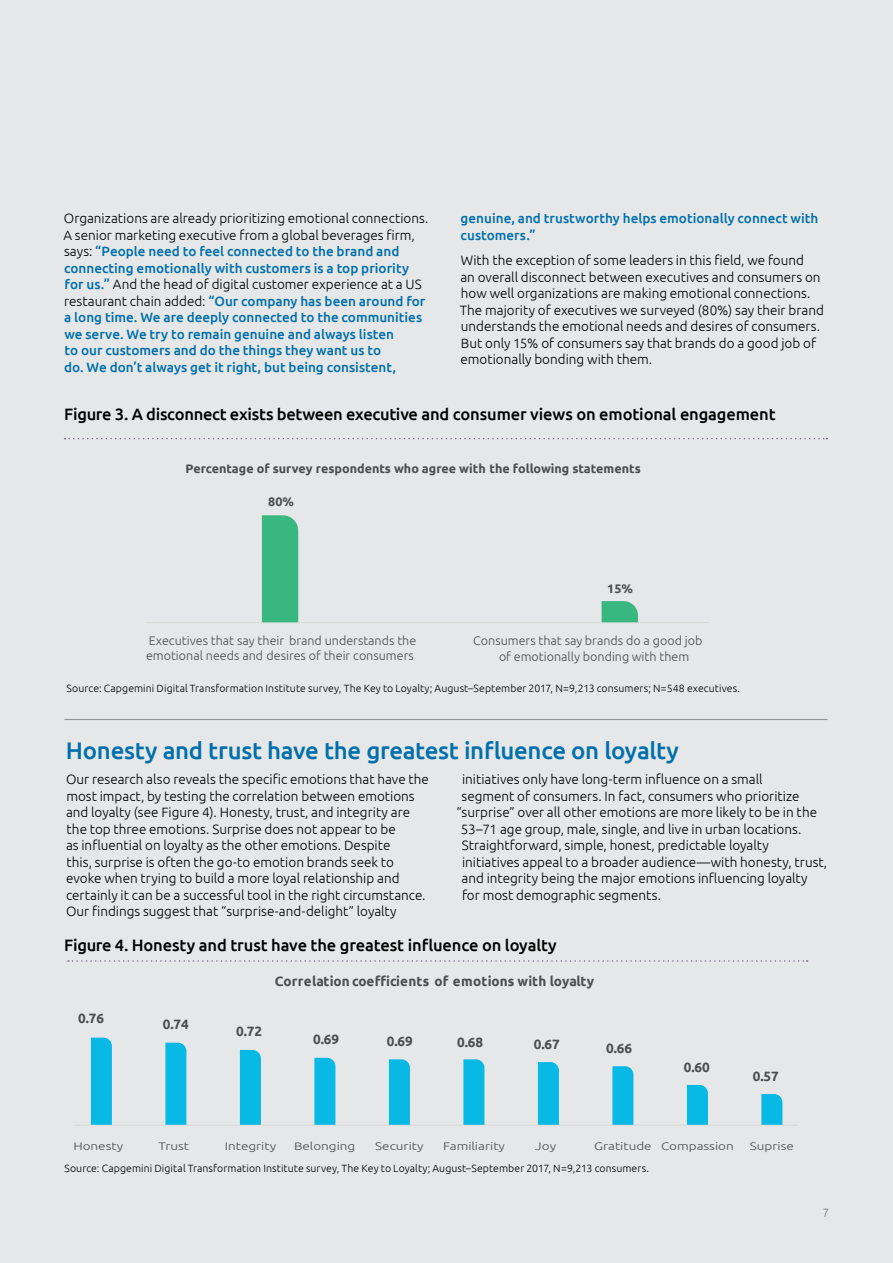
<style>
.page{position:relative;width:893px;height:1263px;background:#e6e7e8}
.page>*{position:absolute;margin:0;border:0;box-sizing:border-box;transform-origin:0 0}
.t1{font:500 24px "Ubuntu";letter-spacing:-.015em;color:#0070ad}
.t2{font:500 16.5px "Ubuntu";letter-spacing:-.01em;color:#000}
.t3{font:300 13.5px/16.5px "Ubuntu";color:#000}
.t4{font:500 13.5px/16.5px "Ubuntu";color:#0070ad}
.t5{font:700 13.5px "Ubuntu";color:#4d4d4f}
.t6{font:300 12.45px/14.9px "Ubuntu";color:#4d4d4f}
.t7{font:700 12.45px "Ubuntu";color:#4d4d4f}
.t8{font:300 12px "Ubuntu";color:#77787b}
.t9{font:300 10.95px "Ubuntu";color:#4d4d4f;scale:1.23 1}
.t10{font:300 10.5px "Ubuntu";letter-spacing:.01em;color:#000}
.s1{font-weight:300;color:#000}
</style>
<div class="page">
<hr style="left:146px;top:622px;width:562px;height:1px;background:#d9d9d8">
<div style="left:262px;top:515px;width:36px;height:107px;background:#39b781"></div>
<svg style="left:602px;top:601px;width:36px;height:21px"></svg>
<hr style="left:73px;top:1125px;width:725px;height:1px;background:#d9d9d8">
<svg style="left:91px;top:1037px;width:21px;height:88px;background:#0cb8e5"></svg>
<div style="left:165px;top:1043px;width:21px;height:82px;background:#08b8e5"></div>
<div style="left:240px;top:1050px;width:21px;height:75px;background:#08b8e5"></div>
<svg style="left:314px;top:1058px;width:21px;height:67px"></svg>
<svg style="left:389px;top:1059px;width:21px;height:66px"></svg>
<svg style="left:463px;top:1059px;width:21px;height:66px"></svg>
<svg style="left:538px;top:1062px;width:21px;height:63px"></svg>
<svg style="left:612px;top:1066px;width:21px;height:59px"></svg>
<svg style="left:687px;top:1085px;width:21px;height:40px"></svg>
<svg style="left:761px;top:1094px;width:21px;height:31px"></svg>
<hr style="left:64px;top:719px;width:764px;height:1px;background:#939598">
<svg style="left:68px;top:960px;width:740px;height:2px"></svg>
<svg style="left:65px;top:438px;width:762px;height:1px"></svg>
<p class="t4" style="left:64px;top:210px;width:366px"><span class="s1">Organizations are already prioritizing emotional connections.<br>A senior marketing executive from a global beverages firm, says:</span> “People need to feel connected to the brand and connecting emotionally with customers is a top priority for us.” <span class="s1">And the head of digital customer experience at a US restaurant chain added:</span> “Our company has been around for a long time. We are deeply connected to the communities we serve. We try to remain genuine and always listen<br>to our customers and do the things they want us to<br>do. We don’t always get it right, but being consistent,</p>
<p class="t4" style="left:461px;top:210px;width:359px">genuine, and trustworthy helps emotionally connect with customers.”</p>
<p class="t3" style="left:460px;top:252px;width:366px">With the exception of some leaders in this field, we found<br>an overall disconnect between executives and consumers on how well organizations are making emotional connections.<br>The majority of executives we surveyed (80%) say their brand understands the emotional needs and desires of consumers.<br>But only 15% of consumers say that brands do a good job of emotionally bonding with them.</p>
<p class="t2" style="left:64px;top:403px;width:713px">Figure 3. A disconnect exists between executive and consumer views on emotional engagement</p>
<p class="t7" style="left:185px;top:460px;width:457px">Percentage of survey respondents who agree with the following statements</p>
<p class="t7" style="left:268px;top:494px;width:27px">80%</p>
<p class="t7" style="left:607px;top:580px;width:27px">15%</p>
<p class="t6" style="left:146px;top:633px;width:272px">Executives that say their brand understands the emotional needs and desires of their consumers</p>
<p class="t6" style="left:499px;top:632px;width:205px;line-height:15.9px;text-indent:-26px">Consumers that say brands do a good job of emotionally bonding with them</p>
<p class="t10" style="left:67px;top:682px;width:675px">Source: Capgemini Digital Transformation Institute survey, The Key to Loyalty; August–September 2017, N=9,213 consumers; N=548 executives.</p>
<h1 class="t1" style="left:66px;top:735px;width:615px">Honesty and trust have the greatest influence on loyalty</h1>
<p class="t3" style="left:66px;top:771px;width:364px">Our research also reveals the specific emotions that have the most impact, by testing the correlation between emotions and loyalty (see Figure 4). Honesty, trust, and integrity are the top three emotions. Surprise does not appear to be<br>as influential on loyalty as the other emotions. Despite<br>this, surprise is often the go-to emotion brands seek to evoke when trying to build a more loyal relationship and certainly it can be a successful tool in the right circumstance.<br>Our findings suggest that “surprise-and-delight” loyalty</p>
<p class="t3" style="left:462px;top:771px;width:302px">initiatives only have long-term influence on a small</p>
<p class="t3" style="left:462px;top:787px;width:339px">segment of consumers. In fact, consumers who prioritize</p>
<p class="t3" style="left:456px;top:804px;width:362px">“surprise” over all other emotions are more likely to be in the</p>
<p class="t3" style="left:461px;top:820px;width:342px">53–71 age group, male, single, and live in urban locations.</p>
<p class="t3" style="left:462px;top:837px;width:309px">Straightforward, simple, honest, predictable loyalty</p>
<p class="t3" style="left:462px;top:853px;width:367px">initiatives appeal to a broader audience—with honesty, trust,</p>
<p class="t3" style="left:461px;top:870px;width:348px">and integrity being the major emotions influencing loyalty</p>
<p class="t3" style="left:462px;top:886px;width:201px">for most demographic segments.</p>
<p class="t2" style="left:64px;top:935px;width:494px">Figure 4. Honesty and trust have the greatest influence on loyalty</p>
<p class="t5" style="left:78px;top:1010px;width:27px">0.76</p>
<p class="t5" style="left:163px;top:1015px;width:27px">0.74</p>
<p class="t5" style="left:275px;top:973px;width:321px">Correlation coefficients of emotions with loyalty</p>
<p class="t5" style="left:236px;top:1023px;width:27px">0.72</p>
<p class="t5" style="left:313px;top:1030px;width:27px">0.69</p>
<p class="t5" style="left:387px;top:1033px;width:27px">0.69</p>
<p class="t5" style="left:457px;top:1034px;width:27px">0.68</p>
<p class="t5" style="left:534px;top:1036px;width:27px">0.67</p>
<p class="t5" style="left:606px;top:1039px;width:27px">0.66</p>
<p class="t5" style="left:684px;top:1059px;width:27px">0.60</p>
<p class="t5" style="left:753px;top:1068px;width:27px">0.57</p>
<p class="t9" style="left:73px;top:1139px;width:42px">Honesty</p>
<p class="t9" style="left:158px;top:1139px;width:27px">Trust</p>
<p class="t9" style="left:225px;top:1139px;width:43px">Integrity</p>
<p class="t9" style="left:294px;top:1139px;width:51px">Belonging</p>
<p class="t9" style="left:375px;top:1139px;width:41px">Security</p>
<p class="t9" style="left:443px;top:1139px;width:52px">Familiarity</p>
<p class="t9" style="left:535px;top:1139px;width:18px">Joy</p>
<p class="t9" style="left:594px;top:1139px;width:115px">Gratitude Compassion</p>
<p class="t9" style="left:750px;top:1139px;width:37px">Suprise</p>
<p class="t10" style="left:64px;top:1161px;width:586px">Source: Capgemini Digital Transformation Institute survey, The Key to Loyalty; August–September 2017, N=9,213 consumers.</p>
<p class="t8" style="left:822px;top:1205px;width:8px">7</p>
</div>
